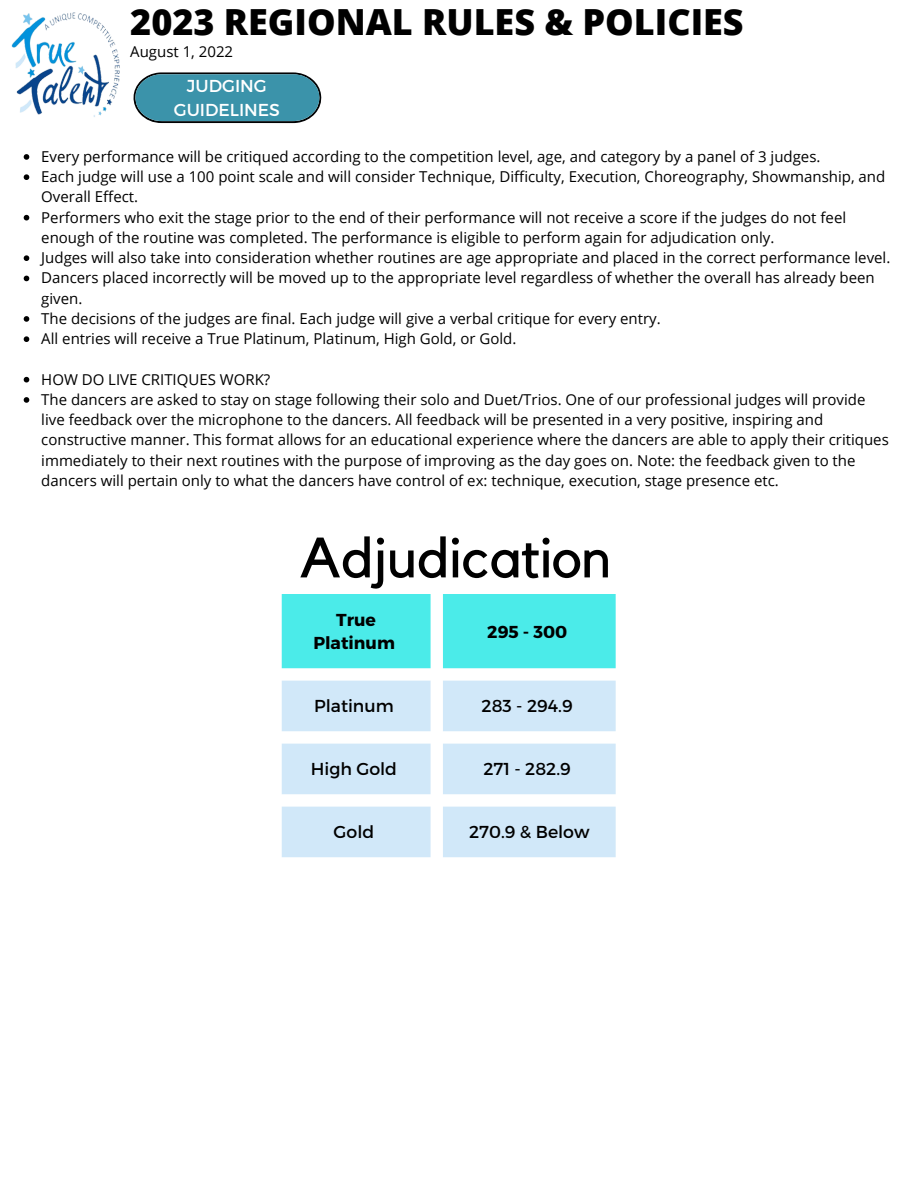
<style>
.page{position:relative;width:918px;height:1188px;background:#fff}
.page>*{position:absolute;margin:0;border:0;box-sizing:border-box;transform-origin:0 0}
.t1{font:56.25px "Kollektif";color:#000}
.t2{font:800 36px "Open Sans";color:#000}
.t3{font:17.25px "Montserrat";color:#000}
.t4{font:700 17.25px/23.7px "Montserrat";color:#000;text-align:center}
.t5{font:17.25px/23.7px "Montserrat";color:#fff;text-align:center}
.t6{font:15px/20.2px "Open Sans";color:#000}
</style>
<div class="page">
<img style="left:11px;top:12px;width:109px;height:105px">
<svg style="left:133px;top:72px;width:189px;height:51px;background:#4791a4"></svg>
<svg style="left:24px;top:154px;width:5px;height:6px"></svg>
<svg style="left:24px;top:174px;width:5px;height:6px"></svg>
<svg style="left:24px;top:215px;width:5px;height:5px"></svg>
<svg style="left:24px;top:255px;width:5px;height:6px"></svg>
<svg style="left:24px;top:276px;width:5px;height:5px"></svg>
<svg style="left:24px;top:316px;width:5px;height:6px"></svg>
<svg style="left:24px;top:336px;width:5px;height:6px"></svg>
<svg style="left:24px;top:377px;width:5px;height:5px"></svg>
<svg style="left:24px;top:397px;width:5px;height:6px"></svg>
<div style="left:282px;top:594px;width:334px;height:74px;background:#4bebe9"></div>
<svg style="left:282px;top:681px;width:334px;height:176px;fill:#d1e8f9"></svg>
<h2 class="t2" style="left:130px;top:-4px;width:615px">2023 REGIONAL RULES &amp; POLICIES</h2>
<p class="t6" style="left:130px;top:41px;width:104px">August 1, 2022</p>
<p class="t5" style="left:174px;top:73px;width:108px">JUDGING<br>GUIDELINES</p>
<p class="t6" style="left:41px;top:146px;width:851px">Every performance will be critiqued according to the competition level, age, and category by a panel of 3 judges.<br>Each judge will use a 100 point scale and will consider Technique, Difficulty, Execution, Choreography, Showmanship, and Overall Effect.<br>Performers who exit the stage prior to the end of their performance will not receive a score if the judges do not feel enough of the routine was completed. The performance is eligible to perform again for adjudication only.<br>Judges will also take into consideration whether routines are age appropriate and placed in the correct performance level.<br>Dancers placed incorrectly will be moved up to the appropriate level regardless of whether the overall has already been given.<br>The decisions of the judges are final. Each judge will give a verbal critique for every entry.<br>All entries will receive a True Platinum, Platinum, High Gold, or Gold.</p>
<p class="t6" style="left:41px;top:369px;width:849px">HOW DO LIVE CRITIQUES WORK?<br>The dancers are asked to stay on stage following their solo and Duet/Trios. One of our professional judges will provide live feedback over the microphone to the dancers. All feedback will be presented in a very positive, inspiring and constructive manner. This format allows for an educational experience where the dancers are able to apply their critiques immediately to their next routines with the purpose of improving as the day goes on. Note: the feedback given to the dancers will pertain only to what the dancers have control of ex: technique, execution, stage presence etc.</p>
<h1 class="t1" style="left:300px;top:532px;width:313px">Adjudication</h1>
<p class="t4" style="left:313px;top:607px;width:83px">True<br>Platinum</p>
<p class="t4" style="left:487px;top:619px;width:81px">295 - 300</p>
<p class="t3" style="left:314px;top:695px;width:81px">Platinum</p>
<p class="t3" style="left:482px;top:695px;width:93px">283 - 294.9</p>
<p class="t3" style="left:311px;top:758px;width:88px">High Gold</p>
<p class="t3" style="left:483px;top:758px;width:89px">271 - 282.9</p>
<p class="t3" style="left:334px;top:821px;width:42px">Gold</p>
<p class="t3" style="left:469px;top:821px;width:122px">270.9 &amp; Below</p>
</div>
